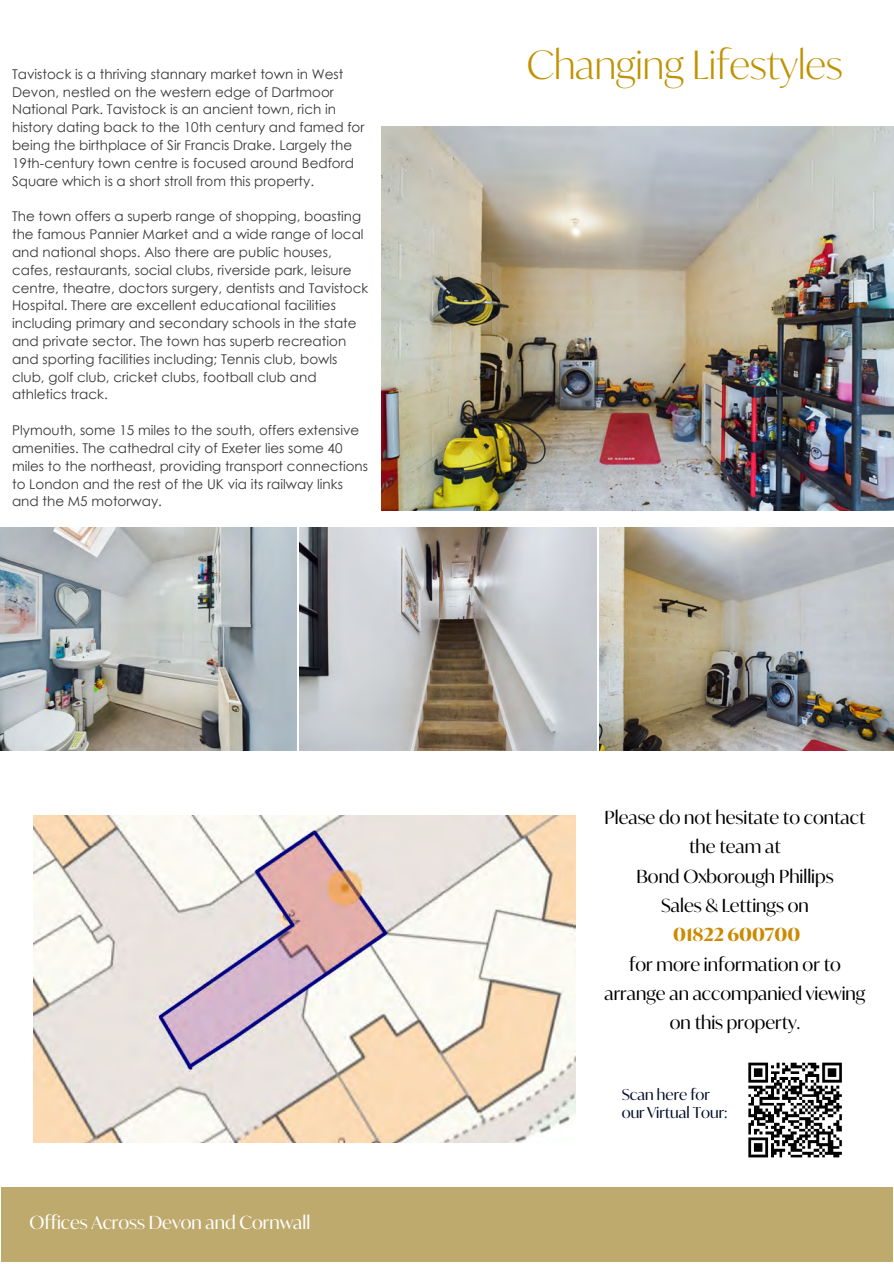
<style>
.page{position:relative;width:894px;height:1264px;background:#fff}
.page>*{position:absolute;margin:0;border:0;box-sizing:border-box;transform-origin:0 0}
.t1{font:300 39px "Ivy Mode";color:#c19200}
.t2{font:18px/29.2px "Ivy Mode";color:#000;text-align:center}
.t3{font:18px "Ivy Mode";color:#fff}
.t4{font:15px/18px "Ivy Mode";color:#000a29}
.t5{font:13.5px/17.9px "Century Gothic";color:#383838}
.s1{font-weight:700;color:#cc8a00}
</style>
<div class="page">
<img style="left:381px;top:126px;width:512px;height:385px">
<div style="left:1px;top:1187px;width:891px;height:74px;background:#beaa6c"></div>
<img style="left:0;top:528px;width:296px;height:222px">
<img style="left:300px;top:528px;width:296px;height:222px">
<img style="left:599px;top:528px;width:294px;height:222px">
<img style="left:748px;top:1062px;width:94px;height:96px">
<img style="left:33px;top:815px;width:542px;height:327px">
<p class="t5" style="left:12px;top:65px;width:354px">Tavistock is a thriving stannary market town in West Devon, nestled on the western edge of Dartmoor National Park. Tavistock is an ancient town, rich in history dating back to the 10th century and famed for being the birthplace of Sir Francis Drake. Largely the 19th-century town centre is focused around Bedford Square which is a short stroll from this property.</p>
<p class="t5" style="left:12px;top:207px;width:357px">The town offers a superb range of shopping, boasting the famous Pannier Market and a wide range of local and national shops. Also there are public houses, cafes, restaurants, social clubs, riverside park, leisure centre, theatre, doctors surgery, dentists and Tavistock Hospital. There are excellent educational facilities including primary and secondary schools in the state and private sector. The town has superb recreation and sporting facilities including; Tennis club, bowls club, golf club, cricket clubs, football club and athletics track.</p>
<p class="t5" style="left:12px;top:421px;width:357px">Plymouth, some 15 miles to the south, offers extensive amenities. The cathedral city of Exeter lies some 40 miles to the northeast, providing transport connections to London and the rest of the UK via its railway links and the M5 motorway.</p>
<h2 class="t3" style="left:29px;top:1210px;width:282px">Offices Across Devon and Cornwall</h2>
<h1 class="t1" style="left:526px;top:38px;width:317px">Changing Lifestyles</h1>
<h2 class="t2" style="left:604px;top:802px;width:262px">Please do not hesitate to contact the team at<br>Bond Oxborough Phillips<br>Sales &amp; Lettings on<br><span class="s1">018</span><span class="s1">22 600700<br></span>for more information or to arrange an accompanied viewing on this property.</h2>
<p class="t4" style="left:621px;top:1085px;width:107px">Scan here for our Virtual Tour:</p>
</div>
